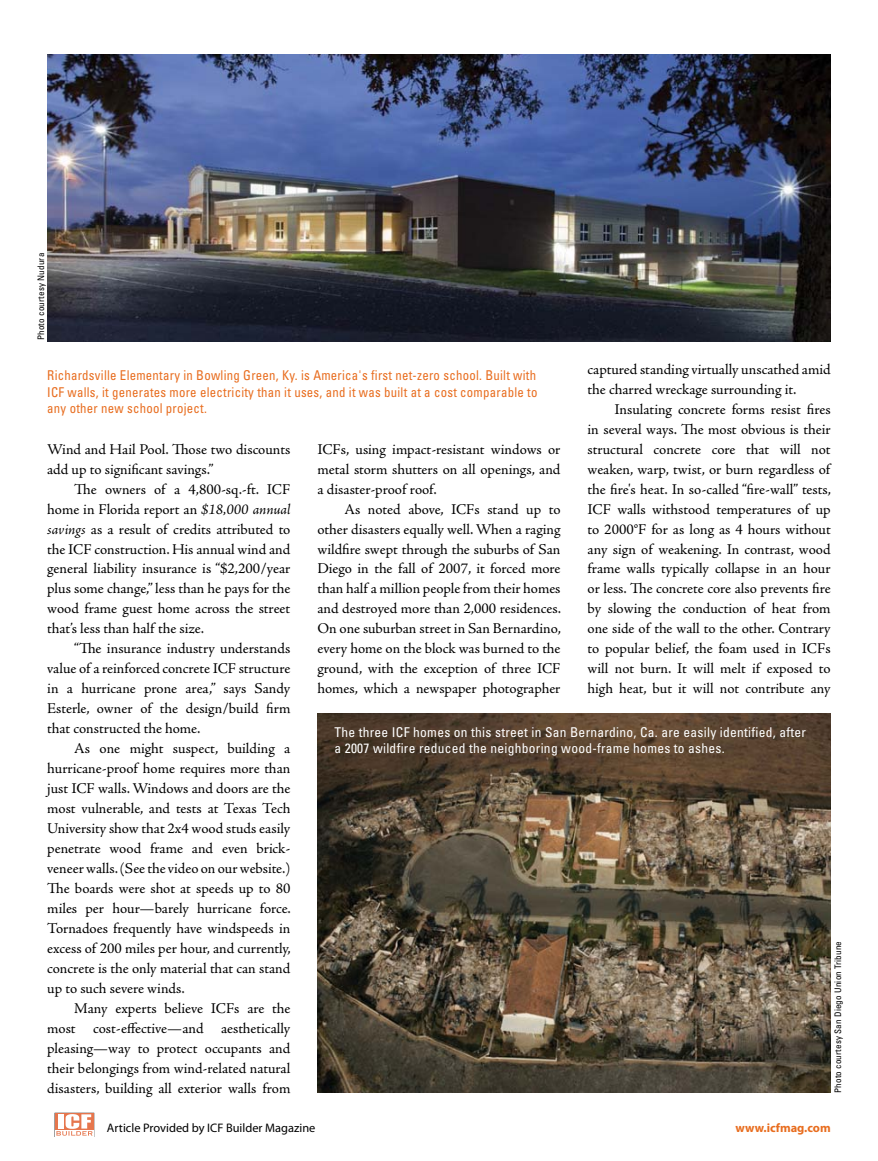
<style>
.page{position:relative;width:878px;height:1161px;background:#fff}
.page>*{position:absolute;margin:0;border:0;box-sizing:border-box;transform-origin:0 0}
.t1{font:15px/20px "Adobe Jenson Pro";letter-spacing:-.005em;color:#000;text-align:justify}
.t2{font:condensed 13.5px/16.5px "Univers";letter-spacing:.02em;color:#e86d1f;text-align:justify;scale:.95 1}
.t3{font:condensed 13.5px/16.5px "Univers";letter-spacing:.02em;color:#fff}
.t4{font:12.3px "Myriad Pro";color:#000}
.t5{font:700 12.3px "Myriad Pro";color:#e86d1f}
.t6{font:condensed 9px "Univers";letter-spacing:.02em;color:#000}
.s1{font-style:italic}
</style>
<div class="page">
<img style="left:47px;top:54px;width:783px;height:287px">
<img style="left:317px;top:713px;width:513px;height:380px">
<svg style="left:55px;top:1113px;width:39px;height:23px"></svg>
<p class="t6" style="left:35px;top:340px;width:89px;rotate:-90deg">Photo courtesy Nudura</p>
<p class="t1" style="left:587px;top:359px;width:244px">captured standing virtually unscathed amid the charred wreckage surrounding it.</p>
<p class="t1" style="left:587px;top:399px;width:245px;text-indent:27px">Insulating concrete forms resist fires in several ways. The most obvious is their structural concrete core that will not weaken, warp, twist, or burn regardless of the fire's heat. In so-called “fire-wall” tests, ICF walls withstood temperatures of up to 2000°F for as long as 4 hours without any sign of weakening. In contrast, wood frame walls typically collapse in an hour or less. The concrete core also prevents fire by slowing the conduction of heat from one side of the wall to the other. Contrary to popular belief, the foam used in ICFs will not burn. It will melt if exposed to high heat, but it will not contribute any</p>
<p class="t2" style="left:47px;top:367px;width:517px">Richardsville Elementary in Bowling Green, Ky. is America's first net-zero school. Built with ICF walls, it generates more electricity than it uses, and it was built at a cost comparable to any other new school project.</p>
<p class="t1" style="left:47px;top:439px;width:245px">Wind and Hail Pool. Those two discounts add up to significant savings.”</p>
<p class="t1" style="left:47px;top:479px;width:245px;text-indent:27px">The owners of a 4,800-sq.-ft. ICF home in Florida report an <span class="s1">$18,000 annual savings</span> as a result of credits attributed to the ICF construction. His annual wind and general liability insurance is “$2,200/year plus some change,” less than he pays for the wood frame guest home across the street that’s less than half the size.</p>
<p class="t1" style="left:47px;top:639px;width:245px;text-indent:27px">“The insurance industry understands value of a reinforced concrete ICF structure in a hurricane prone area,” says Sandy Esterle, owner of the design/build firm that constructed the home.</p>
<p class="t1" style="left:47px;top:739px;width:245px;text-indent:27px">As one might suspect, building a hurricane-proof home requires more than just ICF walls. Windows and doors are the most vulnerable, and tests at Texas Tech University show that 2x4 wood studs easily penetrate wood frame and even brick&shy;veneer walls. (See the video on our website.)<br>The boards were shot at speeds up to 80 miles per hour—barely hurricane force.<br>Tornadoes frequently have windspeeds in excess of 200 miles per hour, and currently, concrete is the only material that can stand up to such severe winds.</p>
<p class="t1" style="left:47px;top:999px;width:245px;text-indent:27px">Many experts believe ICFs are the most cost-effective—and aesthetically pleasing—way to protect occupants and their belongings from wind-related natural disasters, building all exterior walls from</p>
<p class="t1" style="left:317px;top:439px;width:244px">ICFs, using impact-resistant windows or metal storm shutters on all openings, and a disaster-proof roof.</p>
<p class="t1" style="left:317px;top:499px;width:245px;text-indent:27px">As noted above, ICFs stand up to other disasters equally well. When a raging wildfire swept through the suburbs of San Diego in the fall of 2007, it forced more than half a million people from their homes and destroyed more than 2,000 residences.<br>On one suburban street in San Bernardino, every home on the block was burned to the ground, with the exception of three ICF homes, which a newspaper photographer</p>
<p class="t3" style="left:334px;top:724px;width:473px">The three ICF homes on this street in San Bernardino, Ca. are easily identified, after a 2007 wildfire reduced the neighboring wood-frame homes to ashes.</p>
<p class="t6" style="left:832px;top:1093px;width:153px;rotate:-90deg">Photo courtesy San Diego Union Tribune</p>
<p class="t4" style="left:107px;top:1121px;width:210px">Article Provided by ICF Builder Magazine</p>
<p class="t5" style="left:735px;top:1120px;width:97px">www.icfmag.com</p>
</div>
